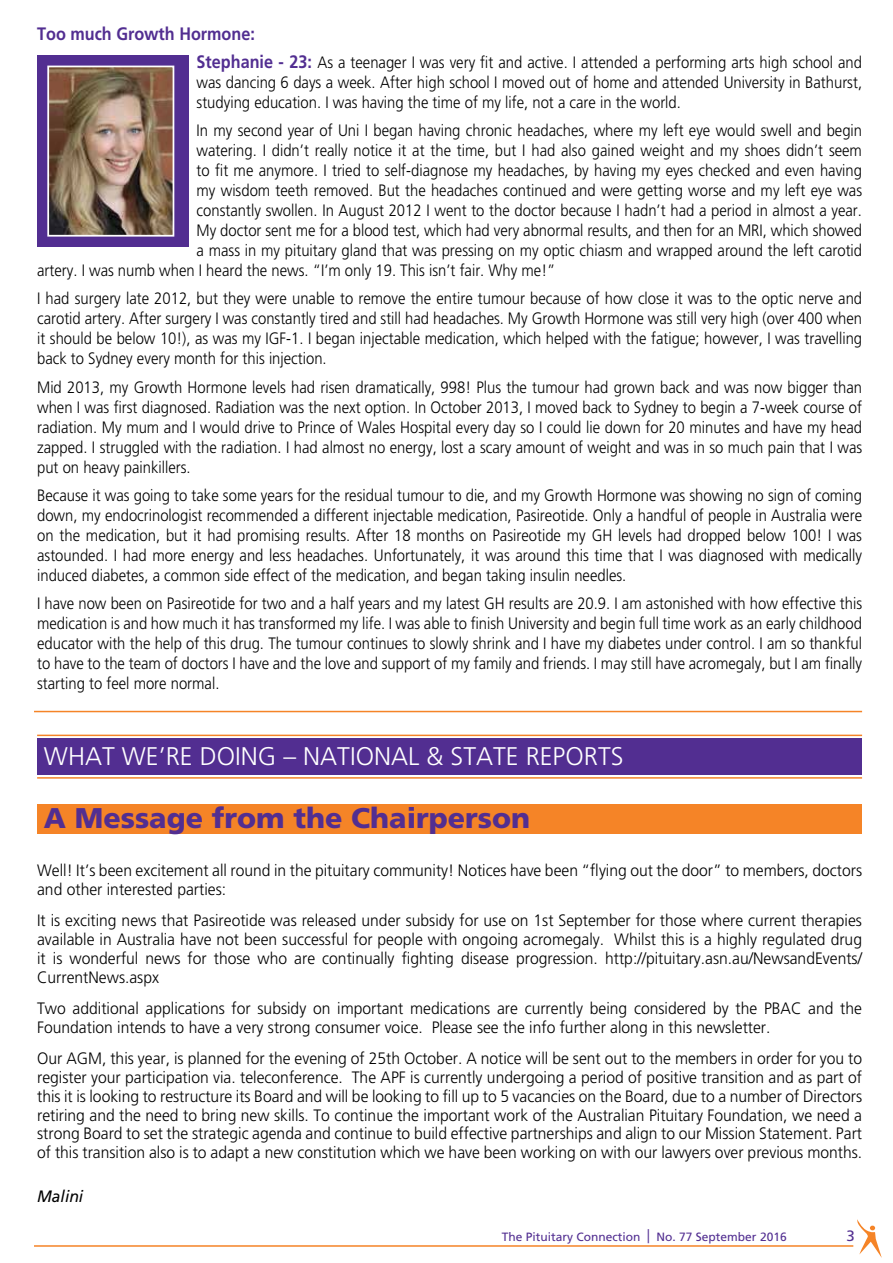
<style>
.page{position:relative;width:893px;height:1263px;background:#fff}
.page>*{position:absolute;margin:0;border:0;box-sizing:border-box;transform-origin:0 0}
.t1{font:900 28.5px "Frutiger";color:#522e91}
.t2{font:300 25.5px "Frutiger";color:#fff}
.t3{font:700 18px "Frutiger";color:#522e91;scale:.9 1}
.t4{font:300 16.5px/20px "Frutiger";color:#000;text-align:justify;scale:.9 1}
.t5{font:300 16.5px/18.8px "Frutiger";color:#000;scale:.95 1}
.t6{font:italic 16.5px "Frutiger";color:#000;scale:.95 1}
.t7{font:15px "Frutiger";color:#522e91}
.t8{font:12px "Frutiger";color:#522e91}
.s1{font-weight:700;font-size:18px;color:#522e91}
.s2{font-size:18.45px}
</style>
<div class="page">
<hr style="left:34px;top:1245px;width:819px;height:2px;background:#f58427">
<svg style="left:857px;top:1219px;width:25px;height:39px"></svg>
<hr style="left:34px;top:711px;width:828px;height:1px;background:#f58427">
<div style="left:37px;top:804px;width:825px;height:30px;background:#f58427"></div>
<hr style="left:37px;top:777px;width:825px;height:2px;background:#f58427">
<hr style="left:37px;top:735px;width:825px;height:1px;background:#f58427">
<div style="left:37px;top:738px;width:825px;height:37px;background:#522e91"></div>
<div style="left:37px;top:55px;width:151px;height:192px;background:#522e91"></div>
<img style="left:50px;top:69px;width:121px;height:165px">
<div style="left:47px;top:66px;width:127px;height:171px;border:2px solid #fff"></div>
<p class="t3" style="left:37px;top:23px;width:244px">Too much Growth Hormone:</p>
<p class="t4" style="left:197px;top:52px;width:741px"><span class="s1">Stephanie - 23:</span> As a teenager I was very fit and active. I attended a performing arts high school and was dancing 6 days a week. After high school I moved out of home and attended University in Bathurst, studying education. I was having the time of my life, not a care in the world.</p>
<p class="t4" style="left:197px;top:121px;width:741px">In my second year of Uni I began having chronic headaches, where my left eye would swell and begin</p>
<p class="t4" style="left:197px;top:141px;width:741px">watering. I didn’t really notice it at the time, but I had also gained weight and my shoes didn’t seem</p>
<p class="t4" style="left:197px;top:161px;width:741px">to fit me anymore. I tried to self-diagnose my headaches, by having my eyes checked and even having</p>
<p class="t4" style="left:197px;top:180px;width:741px">my wisdom teeth removed. But the headaches continued and were getting worse and my left eye was</p>
<p class="t4" style="left:197px;top:200px;width:741px">constantly swollen. In August 2012 I went to the doctor because I hadn’t had a period in almost a year.</p>
<p class="t4" style="left:197px;top:220px;width:741px">My doctor sent me for a blood test, which had very abnormal results, and then for an MRI, which showed</p>
<p class="t4" style="left:197px;top:240px;width:741px">a mass in my pituitary gland that was pressing on my optic chiasm and wrapped around the left carotid</p>
<p class="t4" style="left:37px;top:260px;width:577px">artery. I was numb when I heard the news. “I’m only 19. This isn’t fair. Why me!”</p>
<p class="t4" style="left:37px;top:289px;width:918px">I had surgery late 2012, but they were unable to remove the entire tumour because of how close it was to the optic nerve and carotid artery. After surgery I was constantly tired and still had headaches. My Growth Hormone was still very high (over 400 when it should be below 10!), as was my IGF-1. I began injectable medication, which helped with the fatigue; however, I was travelling back to Sydney every month for this injection.</p>
<p class="t4" style="left:37px;top:377px;width:918px">Mid 2013, my Growth Hormone levels had risen dramatically, 998! Plus the tumour had grown back and was now bigger than when I was first diagnosed. Radiation was the next option. In October 2013, I moved back to Sydney to begin a 7-week course of radiation. My mum and I would drive to Prince of Wales Hospital every day so I could lie down for 20 minutes and have my head zapped. I struggled with the radiation. I had almost no energy, lost a scary amount of weight and was in so much pain that I was put on heavy painkillers.</p>
<p class="t4" style="left:37px;top:485px;width:918px">Because it was going to take some years for the residual tumour to die, and my Growth Hormone was showing no sign of coming down, my endocrinologist recommended a different injectable medication, Pasireotide. Only a handful of people in Australia were on the medication, but it had promising results. After 18 months on Pasireotide my GH levels had dropped below 100! I was astounded. I had more energy and less headaches. Unfortunately, it was around this time that I was diagnosed with medically induced diabetes, a common side effect of the medication, and began taking insulin needles.</p>
<p class="t4" style="left:37px;top:593px;width:918px">I have now been on Pasireotide for two and a half years and my latest GH results are 20.9. I am astonished with how effective this medication is and how much it has transformed my life. I was able to finish University and begin full time work as an early childhood educator with the help of this drug. The tumour continues to slowly shrink and I have my diabetes under control. I am so thankful to have to the team of doctors I have and the love and support of my family and friends. I may still have acromegaly, but I am finally starting to feel more normal.</p>
<h2 class="t2" style="left:44px;top:742px;width:581px">WHAT WE’RE DOING – NATIONAL &amp; STATE REPORTS</h2>
<h1 class="t1" style="left:44px;top:801px;width:488px">A Message from the Chairperson</h1>
<p class="t5" style="left:37px;top:861px;width:870px">Well! It’s been excitement all round in the pituitary community! Notices have been “flying out the door” to members, doctors and other interested parties:</p>
<p class="t5" style="left:37px;top:911px;width:870px;text-align:justify">It is exciting news that Pasireotide was released under subsidy for use on 1st September for those where current therapies available in Australia have not been successful for people with ongoing acromegaly. Whilst this is a highly regulated drug it is wonderful news for those who are continually fighting disease progression. http://pituitary.asn.au/NewsandEvents/ CurrentNews.aspx</p>
<p class="t5" style="left:37px;top:999px;width:870px">Two additional applications for subsidy on important medications are currently being considered by the PBAC and the<br>Foundation intends to have a very strong consumer voice. Please see the info further along in this newsletter.</p>
<p class="t5" style="left:37px;top:1049px;width:870px;text-align:justify">Our AGM, this year, is planned for the evening of 25th October. A notice will be sent out to the members in order for you to register your participation via. teleconference. The APF is currently undergoing a period of positive transition and as part of this it is looking to restructure its Board and will be looking to fill up to 5 vacancies on the Board, due to a number of Directors retiring and the need to bring new skills. To continue the important work of the Australian Pituitary Foundation, we need a strong Board to set the strategic agenda and continue to build effective partnerships and align to our Mission Statement. Part of this transition also is to adapt a new constitution which we have been working on with our lawyers over previous months.</p>
<p class="t6" style="left:37px;top:1187px;width:50px">Malini</p>
<p class="t8" style="left:502px;top:1229px;width:286px">The Pituitary Connection <span class="s2">|</span> No. 77 September 2016</p>
<p class="t7" style="left:846px;top:1226px;width:10px">3</p>
</div>
